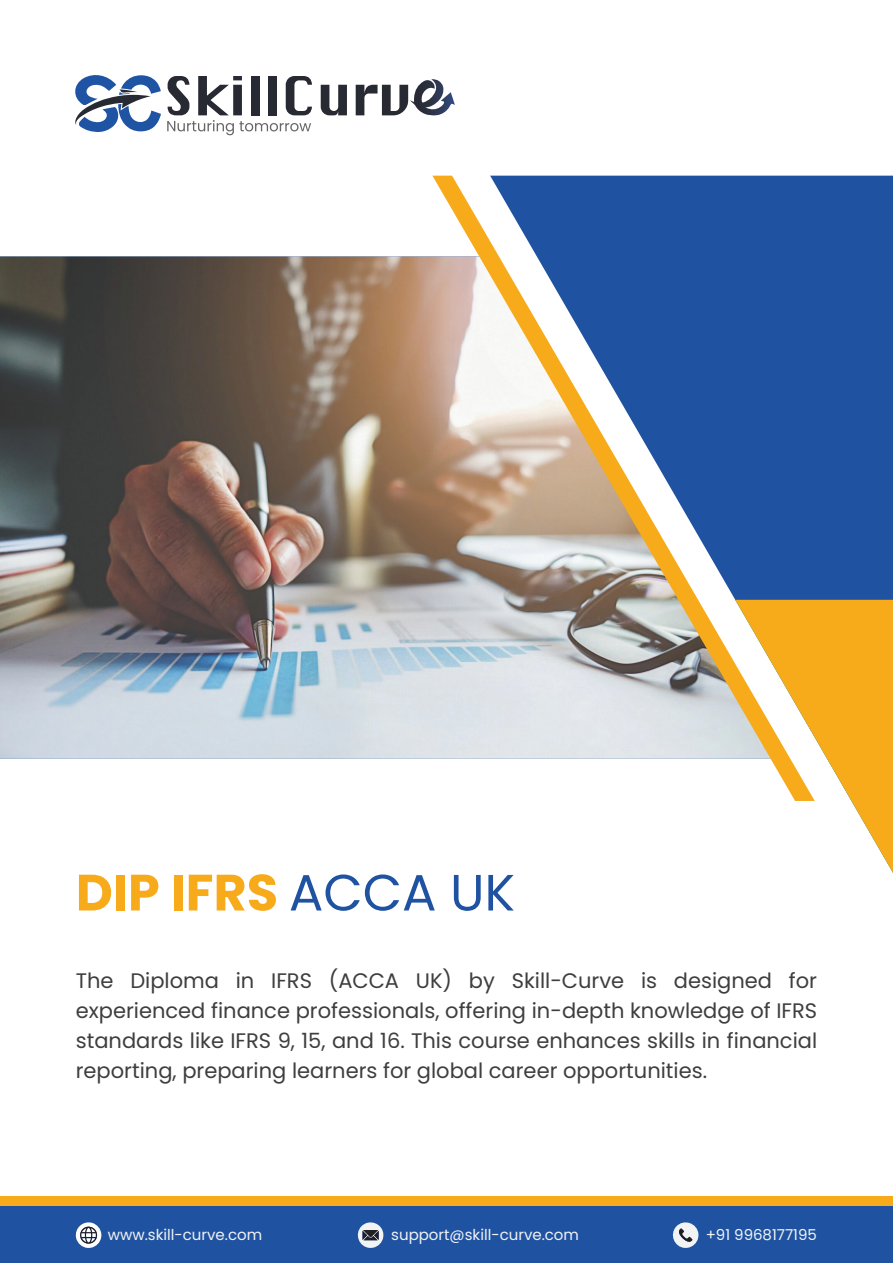
<style>
.page{position:relative;width:893px;height:1263px;background:#fff}
.page>*{position:absolute;margin:0;border:0;box-sizing:border-box;transform-origin:0 0}
.t1{font:700 51px "Poppins";color:#f7ab1b}
.t2{font:21px/30px "Poppins";color:#3e3e3f;text-align:justify}
.t3{font:15px "Poppins";color:#f2f3f4}
.s1{font-weight:400;color:#1f53a2}
</style>
<div class="page">
<svg style="left:321px;top:85px;width:26px;height:30px"></svg>
<svg style="left:167px;top:76px;width:145px;height:59px"></svg>
<svg style="left:75px;top:75px;width:86px;height:58px"></svg>
<svg style="left:356px;top:79px;width:99px;height:37px"></svg>
<img style="left:0;top:257px;width:432px;height:502px">
<div style="left:815px;top:176px;width:78px;height:424px;background:#1f53a2"></div>
<svg style="left:815px;top:600px;width:78px;height:273px"></svg>
<div style="left:0;top:1196px;width:893px;height:67px;background:#f7ab1b"></div>
<svg style="left:432px;top:176px;width:383px;height:625px"></svg>
<div style="left:0;top:1207px;width:893px;height:56px;background:#1f53a2"></div>
<svg style="left:75px;top:1222px;width:26px;height:26px"></svg>
<svg style="left:672px;top:1222px;width:26px;height:26px"></svg>
<svg style="left:357px;top:1222px;width:26px;height:26px"></svg>
<h1 class="t1" style="left:76px;top:863px;width:441px">DIP IFRS <span class="s1">ACCA UK</span></h1>
<p class="t2" style="left:76px;top:966px;width:743px">The Diploma in IFRS (ACCA UK) by Skill-Curve is designed for experienced finance professionals, offering in-depth knowledge of IFRS standards like IFRS 9, 15, and 16. This course enhances skills in financial reporting, preparing learners for global career opportunities.</p>
<p class="t3" style="left:108px;top:1226px;width:156px">www.skill-curve.com</p>
<p class="t3" style="left:391px;top:1225px;width:189px">support@skill-curve.com</p>
<p class="t3" style="left:706px;top:1225px;width:113px">+91 9968177195</p>
</div>
